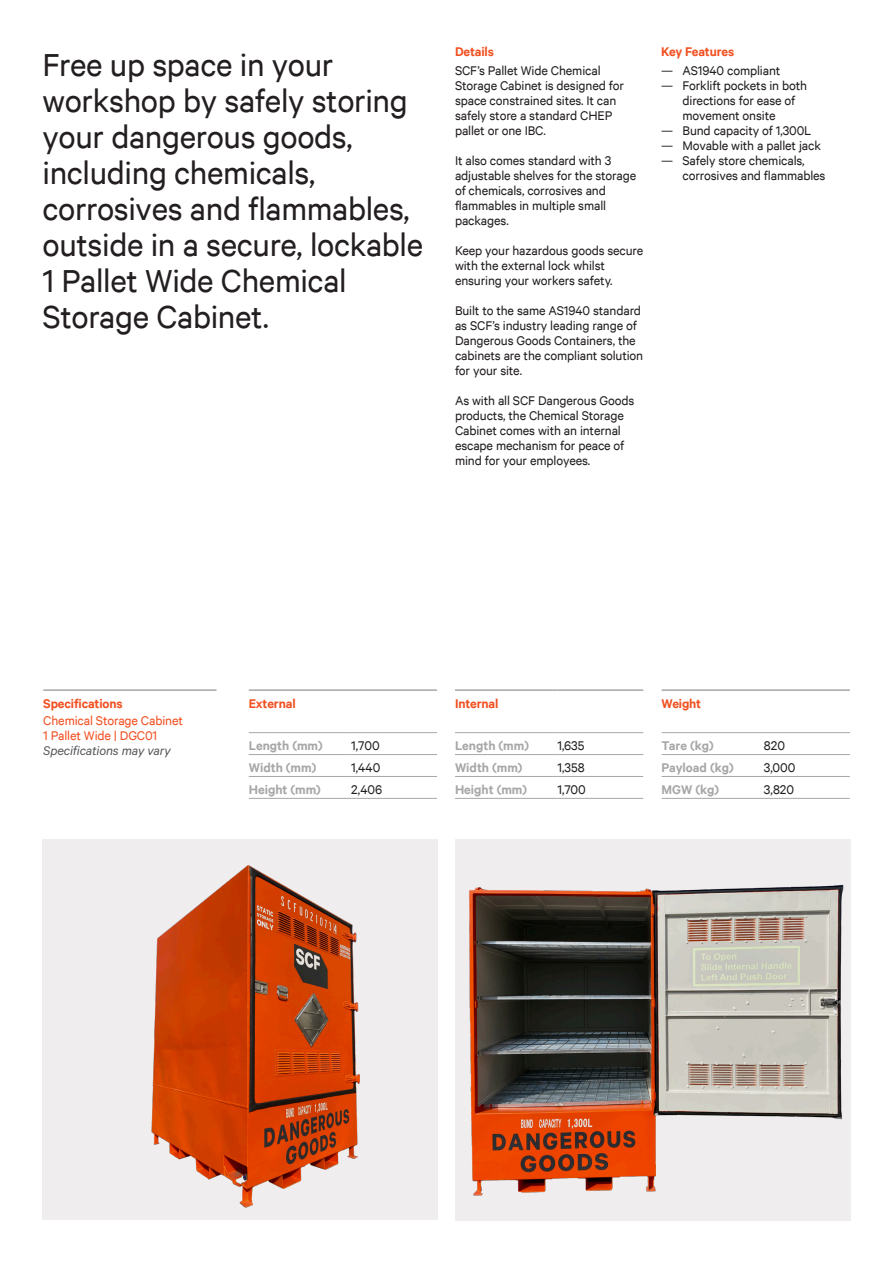
<style>
.page{position:relative;width:893px;height:1263px;background:#fff}
.page>*{position:absolute;margin:0;border:0;box-sizing:border-box;transform-origin:0 0}
.Product_Feature_Text{font:36px/36px "Calibre";letter-spacing:-.01em;color:#231f20}
.Product_Body{font:14.25px/15px "Calibre";letter-spacing:-.01em;color:#231f20}
.Product_Table_Subheading{font:600 14.25px "Calibre";color:#a7a7a8}
.Product_Table_Body{font:14.25px "Calibre";color:#231f20}
.Product_Table_ContainerName{font:14.25px "Calibre";letter-spacing:-.01em;color:#f15122}
.Product_Table_Heading{font:600 14.25px "Calibre";letter-spacing:-.01em;color:#f15122}
.Product_Table_Product_Code{font:italic 14.25px "Calibre";letter-spacing:-.01em;color:#54575a}
.Product_Subheading{font:600 14.25px "Calibre";letter-spacing:-.01em;color:#f15122}
</style>
<div class="page">
<img style="left:455px;top:839px;width:391px;height:381px">
<div style="left:43px;top:839px;width:395px;height:381px;background:#efedee"></div>
<img style="left:151px;top:865px;width:209px;height:343px">
<hr style="left:43px;top:689px;width:174px;height:2px;background:#a7a7a8">
<hr style="left:249px;top:776px;width:102px;height:1px;background:#a7a7a8">
<hr style="left:351px;top:776px;width:86px;height:1px;background:#a7a7a8">
<hr style="left:249px;top:798px;width:102px;height:1px;background:#a7a7a8">
<hr style="left:351px;top:798px;width:86px;height:1px;background:#a7a7a8">
<hr style="left:249px;top:689px;width:102px;height:2px;background:#a7a7a8">
<hr style="left:351px;top:689px;width:86px;height:2px;background:#a7a7a8">
<hr style="left:249px;top:732px;width:102px;height:1px;background:#a7a7a8">
<hr style="left:351px;top:732px;width:86px;height:1px;background:#a7a7a8">
<hr style="left:249px;top:754px;width:102px;height:1px;background:#a7a7a8">
<hr style="left:351px;top:754px;width:86px;height:1px;background:#a7a7a8">
<hr style="left:455px;top:776px;width:102px;height:1px;background:#a7a7a8">
<hr style="left:557px;top:776px;width:86px;height:1px;background:#a7a7a8">
<hr style="left:557px;top:689px;width:86px;height:2px;background:#a7a7a8">
<hr style="left:455px;top:689px;width:102px;height:2px;background:#a7a7a8">
<hr style="left:455px;top:732px;width:102px;height:1px;background:#a7a7a8">
<hr style="left:557px;top:732px;width:86px;height:1px;background:#a7a7a8">
<hr style="left:455px;top:754px;width:102px;height:1px;background:#a7a7a8">
<hr style="left:557px;top:754px;width:86px;height:1px;background:#a7a7a8">
<hr style="left:455px;top:798px;width:102px;height:1px;background:#a7a7a8">
<hr style="left:557px;top:798px;width:86px;height:1px;background:#a7a7a8">
<hr style="left:662px;top:776px;width:102px;height:1px;background:#a7a7a8">
<hr style="left:764px;top:776px;width:86px;height:1px;background:#a7a7a8">
<hr style="left:662px;top:689px;width:102px;height:2px;background:#a7a7a8">
<hr style="left:764px;top:689px;width:86px;height:2px;background:#a7a7a8">
<hr style="left:662px;top:732px;width:102px;height:1px;background:#a7a7a8">
<hr style="left:764px;top:732px;width:86px;height:1px;background:#a7a7a8">
<hr style="left:662px;top:754px;width:102px;height:1px;background:#a7a7a8">
<hr style="left:764px;top:754px;width:86px;height:1px;background:#a7a7a8">
<hr style="left:662px;top:798px;width:102px;height:1px;background:#a7a7a8">
<hr style="left:764px;top:798px;width:86px;height:1px;background:#a7a7a8">
<p class="Product_Feature_Text" style="left:43px;top:46px;width:382px">Free up space in your workshop by safely storing your dangerous goods, including chemicals, corrosives and flammables, outside in a secure, lockable<br>1 Pallet Wide Chemical<br>Storage Cabinet.</p>
<p class="Product_Subheading" style="left:455px;top:43px;width:40px">Details</p>
<p class="Product_Body" style="left:455px;top:62px;width:170px">SCF’s Pallet Wide Chemical<br>Storage Cabinet is designed for space constrained sites. It can safely store a standard CHEP pallet or one IBC.</p>
<p class="Product_Body" style="left:455px;top:152px;width:183px">It also comes standard with 3 adjustable shelves for the storage of chemicals, corrosives and flammables in multiple small packages.</p>
<p class="Product_Body" style="left:455px;top:242px;width:190px">Keep your hazardous goods secure with the external lock whilst ensuring your workers safety.</p>
<p class="Product_Body" style="left:455px;top:302px;width:190px">Built to the same AS1940 standard as SCF’s industry leading range of<br>Dangerous Goods Containers, the cabinets are the compliant solution for your site.</p>
<p class="Product_Body" style="left:455px;top:392px;width:181px">As with all SCF Dangerous Goods products, the Chemical Storage<br>Cabinet comes with an internal escape mechanism for peace of mind for your employees.</p>
<p class="Product_Subheading" style="left:661px;top:43px;width:75px">Key Features</p>
<p class="Product_Body" style="left:661px;top:62px;width:121px">— AS1940 compliant</p>
<p class="Product_Body" style="left:682px;top:77px;width:126px;text-indent:-21px">— Forklift pockets in both directions for ease of movement onsite</p>
<p class="Product_Body" style="left:661px;top:122px;width:152px">— Bund capacity of 1,300L</p>
<p class="Product_Body" style="left:661px;top:137px;width:161px">— Movable with a pallet jack</p>
<p class="Product_Body" style="left:682px;top:152px;width:145px;text-indent:-21px">— Safely store chemicals, corrosives and flammables</p>
<p class="Product_Table_Heading" style="left:43px;top:695px;width:81px">Specifications</p>
<p class="Product_Table_ContainerName" style="left:43px;top:713px;width:141px">Chemical Storage Cabinet</p>
<p class="Product_Table_ContainerName" style="left:43px;top:728px;width:116px">1 Pallet Wide | DGC01</p>
<p class="Product_Table_Product_Code" style="left:43px;top:743px;width:129px">Specifications may vary</p>
<p class="Product_Table_Heading" style="left:249px;top:695px;width:48px">External</p>
<p class="Product_Table_Subheading" style="left:249px;top:737px;width:76px">Length (mm)</p>
<p class="Product_Table_Body" style="left:351px;top:737px;width:30px">1,700</p>
<p class="Product_Table_Subheading" style="left:249px;top:759px;width:69px">Width (mm)</p>
<p class="Product_Table_Body" style="left:351px;top:759px;width:31px">1,440</p>
<p class="Product_Table_Subheading" style="left:249px;top:781px;width:74px">Height (mm)</p>
<p class="Product_Table_Body" style="left:351px;top:781px;width:33px">2,406</p>
<p class="Product_Table_Heading" style="left:455px;top:695px;width:45px">Internal</p>
<p class="Product_Table_Subheading" style="left:455px;top:737px;width:76px">Length (mm)</p>
<p class="Product_Table_Body" style="left:557px;top:737px;width:29px">1,635</p>
<p class="Product_Table_Subheading" style="left:455px;top:759px;width:69px">Width (mm)</p>
<p class="Product_Table_Body" style="left:557px;top:759px;width:29px">1,358</p>
<p class="Product_Table_Subheading" style="left:455px;top:781px;width:74px">Height (mm)</p>
<p class="Product_Table_Body" style="left:557px;top:781px;width:30px">1,700</p>
<p class="Product_Table_Heading" style="left:662px;top:695px;width:41px">Weight</p>
<p class="Product_Table_Subheading" style="left:662px;top:737px;width:54px">Tare (kg)</p>
<p class="Product_Table_Body" style="left:764px;top:737px;width:23px">820</p>
<p class="Product_Table_Subheading" style="left:662px;top:759px;width:74px">Payload (kg)</p>
<p class="Product_Table_Body" style="left:764px;top:759px;width:33px">3,000</p>
<p class="Product_Table_Subheading" style="left:662px;top:781px;width:59px">MGW (kg)</p>
<p class="Product_Table_Body" style="left:764px;top:781px;width:32px">3,820</p>
</div>
